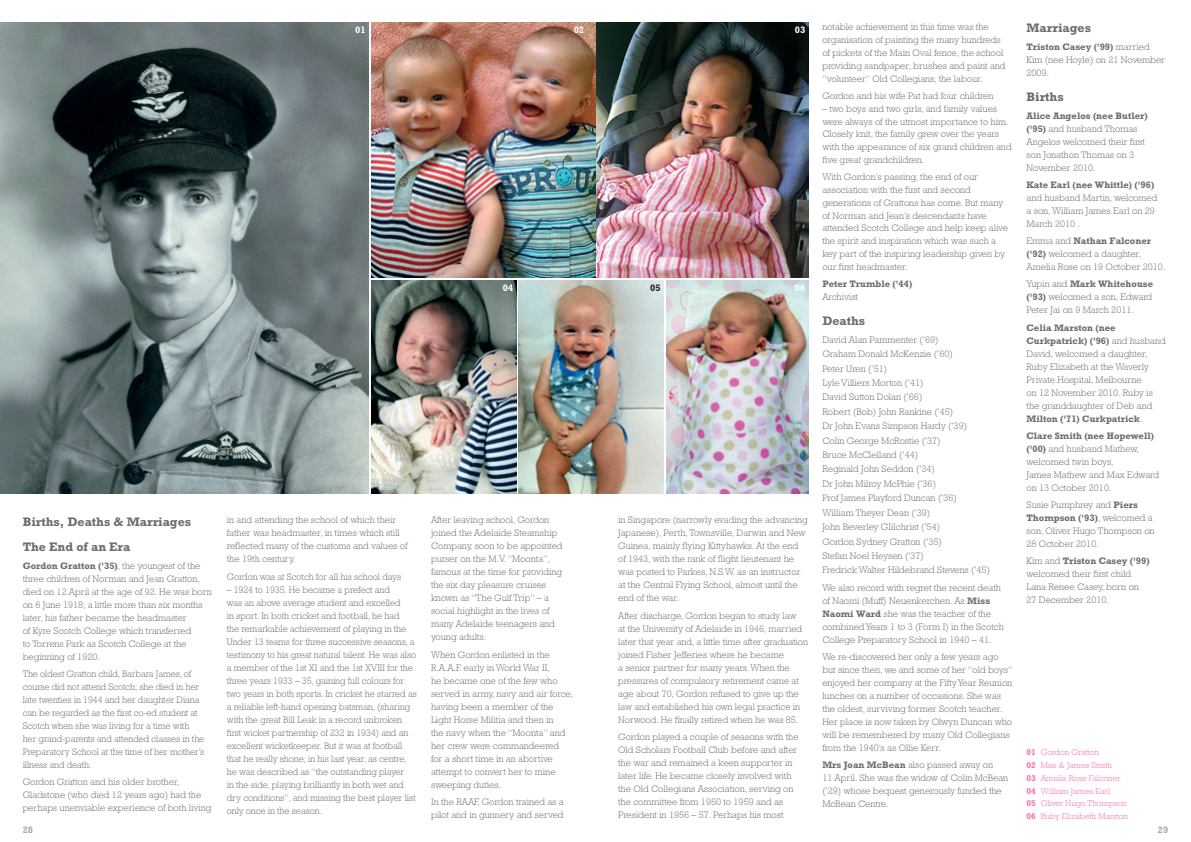
<style>
.page{position:relative;width:1191px;height:842px;background:#fff}
.page>*{position:absolute;margin:0;border:0;box-sizing:border-box;transform-origin:0 0}
.t1{font:700 12.5px/25.8px "Rockwell";color:#6c6d70}
.t2{font:300 9.5px/13px "Rockwell";color:#6c6d70}
.t3{font:700 9.5px "Rockwell";color:#6c6d70}
.t4{font:700 9.5px "Rockwell";color:#fff}
.t5{font:700 9.5px "Rockwell";color:#a8a9ad}
.t6{font:700 9.5px "Rockwell";color:#231f20}
.t7{font:300 8.5px/12.8px "Rockwell";color:#f171ab}
.s1{font-weight:700}
</style>
<div class="page">
<img style="left:0;top:23px;width:369px;height:470px">
<img style="left:371px;top:281px;width:145px;height:212px">
<img style="left:371px;top:23px;width:437px;height:255px">
<img style="left:666px;top:281px;width:142px;height:212px">
<img style="left:519px;top:281px;width:144px;height:212px">
<h1 class="t1" style="left:23px;top:508px;width:170px">Births, Deaths &amp; Marriages<br>The End of an Era</h1>
<p class="t2" style="left:23px;top:559px;width:191px"><span class="s1">Gordon Gratton ('35)</span>, the youngest of the three children of Norman and Jean Gratton, died on 12 April at the age of 92. He was born on 6 June 1918; a little more than six months later, his father became the headmaster<br>of Kyre Scotch College which transferred<br>to Torrens Park as Scotch College at the beginning of 1920.</p>
<p class="t2" style="left:23px;top:667px;width:183px">The oldest Gratton child, Barbara James, of course did not attend Scotch; she died in her late twenties in 1944 and her daughter Diana can be regarded as the first co-ed student at Scotch when she was living for a time with her grand-parents and attended classes in the Preparatory School at the time of her mother’s illness and death.</p>
<p class="t2" style="left:23px;top:775px;width:190px">Gordon Gratton and his older brother,<br>Gladstone (who died 12 years ago) had the perhaps unenviable experience of both living</p>
<p class="t4" style="left:355px;top:24px;width:12px">01</p>
<p class="t4" style="left:573px;top:24px;width:12px">02</p>
<p class="t4" style="left:795px;top:24px;width:12px">03</p>
<p class="t4" style="left:503px;top:282px;width:12px">04</p>
<p class="t6" style="left:650px;top:282px;width:12px">05</p>
<p class="t4" style="left:795px;top:282px;width:12px">06</p>
<p class="t2" style="left:227px;top:514px;width:182px">in and attending the school of which their father was headmaster, in times which still reflected many of the customs and values of the 19th century.</p>
<p class="t2" style="left:227px;top:570px;width:176px">Gordon was at Scotch for all his school days</p>
<p class="t2" style="left:227px;top:583px;width:191px">– 1924 to 1935. He became a prefect and<br>was an above average student and excelled<br>in sport. In both cricket and football, he had<br>the remarkable achievement of playing in the Under 13 teams for three successive seasons, a testimony to his great natural talent. He was also a member of the 1st XI and the 1st XVIII for the three years 1933 – 35, gaining full colours for two years in both sports. In cricket he starred as a reliable left-hand opening batsman, (sharing with the great Bill Leak in a record unbroken first wicket partnership of 232 in 1934) and an excellent wicketkeeper. But it was at football that he really shone; in his last year, as centre, he was described as “the outstanding player<br>in the side, playing brilliantly in both wet and dry conditions”, and missing the best player list only once in the season.</p>
<p class="t2" style="left:431px;top:514px;width:133px">After leaving school, Gordon joined the Adelaide Steamship<br>Company, soon to be appointed purser on the M.V. “Moonta”, famous at the time for providing the six day pleasure cruises known as “The Gulf Trip” – a social highlight in the lives of many Adelaide teenagers and young adults.</p>
<p class="t2" style="left:431px;top:648px;width:143px">When Gordon enlisted in the<br>R.A.A.F. early in World War II,<br>he became one of the few who served in army, navy and air force, having been a member of the<br>Light Horse Militia and then in<br>the navy when the “Moonta” and her crew were commandeered<br>for a short time in an abortive attempt to convert her to mine sweeping duties.</p>
<p class="t2" style="left:431px;top:795px;width:134px">In the RAAF, Gordon trained as a pilot and in gunnery and served</p>
<p class="t2" style="left:618px;top:513px;width:191px">in Singapore (narrowly evading the advancing Japanese), Perth, Townsville, Darwin and New Guinea, mainly flying Kittyhawks. At the end of 1943, with the rank of flight lieutenant he was posted to Parkes, N.S.W. as an instructor at the Central Flying School, almost until the end of the war.</p>
<p class="t2" style="left:618px;top:609px;width:191px">After discharge, Gordon began to study law<br>at the University of Adelaide in 1946, married later that year and, a little time after graduation joined Fisher Jefferies where he became<br>a senior partner for many years. When the pressures of compulsory retirement came at age about 70, Gordon refused to give up the law and established his own legal practice in Norwood. He finally retired when he was 85.</p>
<p class="t2" style="left:618px;top:730px;width:182px">Gordon played a couple of seasons with the Old Scholars Football Club before and after the war and remained a keen supporter in later life. He became closely involved with the Old Collegians Association, serving on the committee from 1950 to 1959 and as President in 1956 – 57. Perhaps his most</p>
<p class="t2" style="left:822px;top:20px;width:185px">notable achievement in this time was the organisation of painting the many hundreds of pickets of the Main Oval fence, the school providing sandpaper, brushes and paint and “volunteer” Old Collegians, the labour.</p>
<p class="t2" style="left:822px;top:89px;width:173px">Gordon and his wife Pat had four children</p>
<p class="t2" style="left:822px;top:102px;width:191px">– two boys and two girls, and family values were always of the utmost importance to him.<br>Closely knit, the family grew over the years with the appearance of six grand children and five great grandchildren.</p>
<p class="t2" style="left:822px;top:170px;width:187px">With Gordon’s passing, the end of our association with the first and second generations of Grattons has come. But many of Norman and Jean’s descendants have attended Scotch College and help keep alive the spirit and inspiration which was such a key part of the inspiring leadership given by our first headmaster.</p>
<p class="t3" style="left:822px;top:278px;width:91px">Peter Trumble ('44)</p>
<p class="t2" style="left:822px;top:290px;width:37px">Archivist</p>
<h1 class="t1" style="left:822px;top:308px;width:44px">Deaths</h1>
<p class="t2" style="left:822px;top:332px;width:169px;line-height:14.4px">David Alan Pammenter ('69)<br>Graham Donald McKenzie ('60)<br>Peter Uren ('51)<br>Lyle Villiers Morton ('41)<br>David Sutton Dolan ('66)<br>Robert (Bob) John Rankine ('45)<br>Dr John Evans Simpson Hardy ('39)<br>Colin George McRostie ('37)<br>Bruce McClelland ('44)<br>Reginald John Seddon ('34)<br>Dr John Milroy McPhie ('36)<br>Prof James Playford Duncan ('36)<br>William Theyer Dean ('39)<br>John Beverley GIilchrist ('54)<br>Gordon Sydney Gratton ('35)<br>Stefan Noel Heysen ('37)<br>Fredrick Walter Hildebrand Stevens ('45)</p>
<p class="t2" style="left:822px;top:581px;width:183px">We also record with regret the recent death of Naomi (Muff) Neuenkerchen. As <span class="s1">Miss Naomi Ward</span> she was the teacher of the combined Years 1 to 3 (Form I) in the Scotch College Preparatory School in 1940 – 41.</p>
<p class="t2" style="left:822px;top:650px;width:192px">We re-discovered her only a few years ago but since then, we and some of her “old boys” enjoyed her company at the Fifty Year Reunion lunches on a number of occasions. She was the oldest, surviving former Scotch teacher.<br>Her place is now taken by Olwyn Duncan who will be remembered by many Old Collegians from the 1940’s as Ollie Kerr.</p>
<p class="t2" style="left:822px;top:758px;width:187px"><span class="s1">Mrs Joan McBean</span> also passed away on<br>11 April. She was the widow of Colin McBean ('29) whose bequest generously funded the McBean Centre.</p>
<h1 class="t1" style="left:1026px;top:15px;width:66px">Marriages</h1>
<p class="t2" style="left:1026px;top:40px;width:140px"><span class="s1">Triston Casey ('99)</span> married<br>Kim (nee Hoyle) on 21 November<br>2009.</p>
<h1 class="t1" style="left:1026px;top:84px;width:39px">Births</h1>
<p class="t2" style="left:1026px;top:109px;width:123px"><span class="s1">Alice Angelos (nee Butler) ('95)</span> and husband Thomas<br>Angelos welcomed their first son Jonathon Thomas on 3<br>November 2010.</p>
<p class="t3" style="left:1026px;top:179px;width:129px">Kate Earl (nee Whittle) ('96)</p>
<p class="t2" style="left:1026px;top:191px;width:132px">and husband Martin, welcomed a son, William James Earl on 29<br>March 2010 .</p>
<p class="t2" style="left:1026px;top:234px;width:140px">Emma and <span class="s1">Nathan Falconer ('92)</span> welcomed a daughter,<br>Amelia Rose on 19 October 2010.</p>
<p class="t2" style="left:1026px;top:278px;width:128px;text-align:justify">Yupin and <span class="s1">Mark Whitehouse ('93)</span> welcomed a son, Edward Peter Jai on 9 March 2011.</p>
<p class="t2" style="left:1026px;top:321px;width:141px"><span class="s1">Celia Marston (nee<br>Curkpatrick) ('96)</span> and husband<br>David, welcomed a daughter,<br>Ruby Elizabeth at the Waverly<br>Private Hospital, Melbourne<br>on 12 November 2010. Ruby is the granddaughter of Deb and<br><span class="s1">Milton ('71) Curkpatrick</span>.</p>
<p class="t2" style="left:1026px;top:429px;width:134px"><span class="s1">Clare Smith (nee Hopewell) ('00)</span> and husband Mathew, welcomed twin boys,<br>James Mathew and Max Edward on 13 October 2010.</p>
<p class="t2" style="left:1026px;top:498px;width:130px">Susie Pumphrey and <span class="s1">Piers<br>Thompson ('93)</span>, welcomed a son, Oliver Hugo Thompson on<br>28 October 2010.</p>
<p class="t2" style="left:1026px;top:555px;width:125px">Kim and <span class="s1">Triston Casey ('99) </span>welcomed their first child<br>Lana Renee Casey, born on<br>27 December 2010.</p>
<p class="t7" style="left:1026px;top:746px;width:103px"><span class="s1">01</span> Gordon Gratton<br><span class="s1">02</span> Max &amp; James Smith<br><span class="s1">03</span> Amelia Rose Falconer<br><span class="s1">04</span> William James Earl<br><span class="s1">05</span> Oliver Hugo Thompson<br><span class="s1">06</span> Ruby Elizabeth Marston</p>
<p class="t5" style="left:23px;top:825px;width:12px">28</p>
<p class="t5" style="left:1157px;top:825px;width:12px">29</p>
</div>
